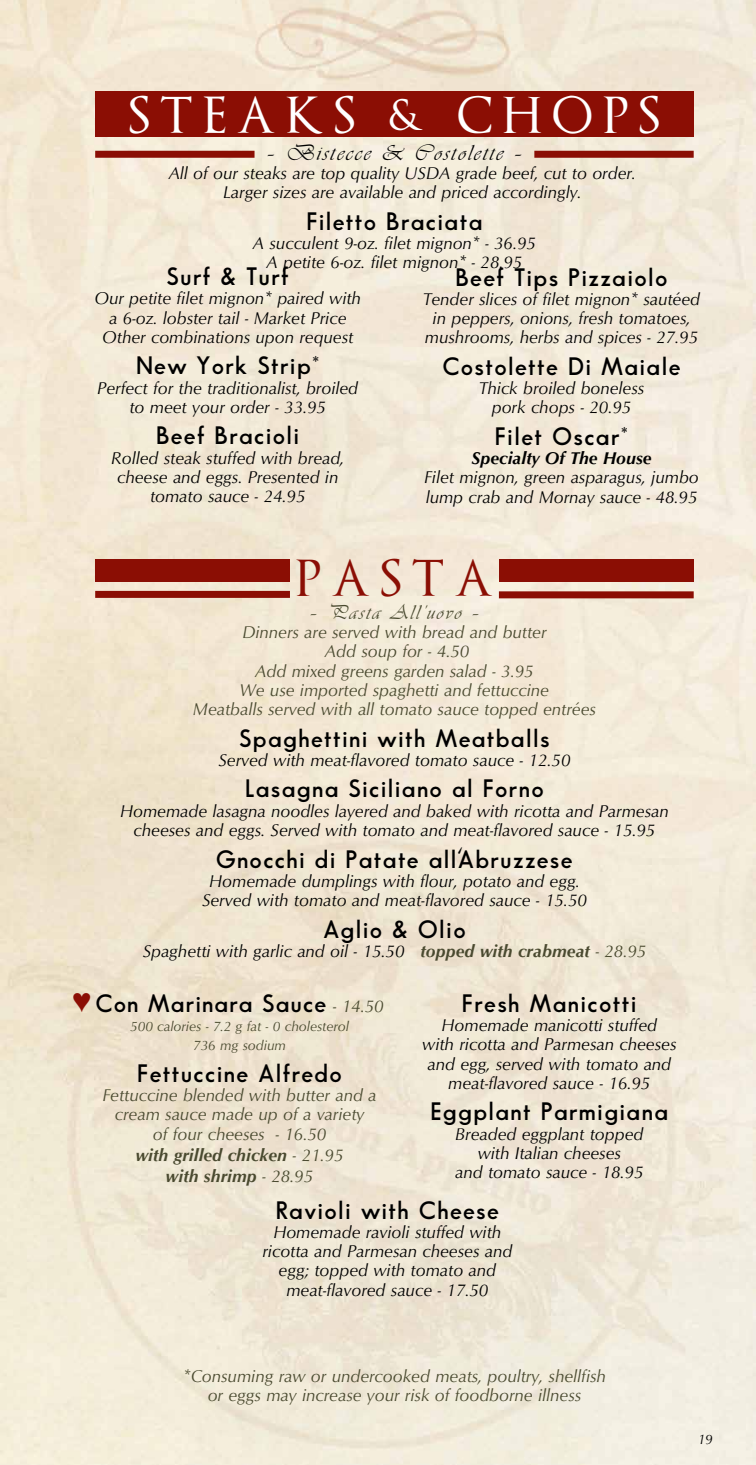
<style>
.page{position:relative;width:756px;height:1465px;background:#fff}
.page>*{position:absolute;margin:0;border:0;box-sizing:border-box;transform-origin:0 0}
.t1{font:49px "Optimus Princeps";letter-spacing:.21em;color:#fff}
.t2{font:49px "Optimus Princeps";letter-spacing:.21em;color:#8b0e04}
.t3{font:700 31.5px "Arial";color:#8b0e04}
.t4{font:600 24.5px "Bougan S Si";letter-spacing:.05em;color:#000}
.t5{font:24.5px "Optimum Roman DTC";color:#000}
.t6{font:22.75px "Vivante DTC";letter-spacing:.1em;color:#000}
.t7{font:21px "Vivante DTC";letter-spacing:.1em;color:#4a4a30}
.t8{font:17.5px/19.2px "Optimum Roman Italic DTC";color:#000;text-align:center}
.t9{font:17.5px/19.2px "Optimum Roman Italic DTC";color:#4a4a30;text-align:center}
.t10{font:17.5px/21px "Optimum Bold Italic DTC";color:#4a4a30;text-align:center}
.t11{font:17.5px "Optimum Bold Italic DTC";color:#000}
.t12{font:14px/19.2px "Optimum Roman Italic DTC";color:#4a4a30;text-align:center}
.t13{font:14px "Optimum Roman Italic DTC";color:#000}
.s1{font-family:"Optimum Bold Italic DTC";color:#4a4a30}
.s2{color:#4a4a30}
.s3{font-family:"Optimum Roman Italic DTC";font-weight:400;font-size:17.5px;color:#4a4a30}
.s4{font-family:"Optimum Roman Italic DTC"}
</style>
<div class="page">
<img style="left:0;top:0;width:756px;height:1465px">
<div style="left:95px;top:91px;width:599px;height:46px;background:#8b0e04"></div>
<div style="left:534px;top:151px;width:160px;height:7px;background:#8b0e04"></div>
<div style="left:95px;top:151px;width:160px;height:7px;background:#8b0e04"></div>
<div style="left:500px;top:559px;width:194px;height:23px;background:#8b0e04"></div>
<div style="left:499px;top:591px;width:195px;height:7px;background:#8b0e04"></div>
<div style="left:96px;top:559px;width:194px;height:22px;background:#8b0e04"></div>
<div style="left:95px;top:591px;width:195px;height:7px;background:#8b0e04"></div>
<h1 class="t1" style="left:129px;top:91px;width:533px">STEAKS &amp; CHOPS</h1>
<h3 class="t6" style="left:267px;top:139px;width:256px">– Bistecce &amp; Costolette –</h3>
<p class="t8" style="left:169px;top:163px;width:469px">All of our steaks are top quality USDA grade beef, cut to order.<br>Larger sizes are available and priced accordingly.</p>
<h3 class="t4" style="left:306px;top:207px;width:178px">Filetto Braciata</h3>
<p class="t8" style="left:253px;top:233px;width:285px">A succulent 9-oz. filet mignon* - 36.95<br>A petite 6-oz. filet mignon* - 28.95</p>
<h3 class="t4" style="left:167px;top:263px;width:124px">Surf &amp; Turf</h3>
<p class="t8" style="left:94px;top:289px;width:268px">Our petite filet mignon* paired with a 6-oz. lobster tail - Market Price<br>Other combinations upon request</p>
<h3 class="t4" style="left:136px;top:352px;width:185px">New York Strip*</h3>
<p class="t8" style="left:97px;top:378px;width:262px">Perfect for the traditionalist, broiled to meet your order - 33.95</p>
<h3 class="t4" style="left:156px;top:422px;width:145px">Beef Bracioli</h3>
<p class="t8" style="left:111px;top:448px;width:235px">Rolled steak stuffed with bread, cheese and eggs. Presented in tomato sauce - 24.95</p>
<h3 class="t4" style="left:456px;top:263px;width:214px">Beef Tips Pizzaiolo</h3>
<p class="t8" style="left:423px;top:289px;width:279px">Tender slices of filet mignon* sautéed in peppers, onions, fresh tomatoes, mushrooms, herbs and spices - 27.95</p>
<h3 class="t4" style="left:443px;top:352px;width:240px">Costolette Di Maiale</h3>
<p class="t8" style="left:479px;top:378px;width:167px">Thick broiled boneless pork chops - 20.95</p>
<h3 class="t4" style="left:495px;top:422px;width:135px">Filet Oscar*</h3>
<p class="t11" style="left:471px;top:448px;width:182px">Specialty Of The House</p>
<p class="t8" style="left:424px;top:468px;width:276px;text-align:left">Filet mignon, green asparagus, jumbo lump crab and Mornay sauce - 48.95</p>
<h1 class="t2" style="left:296px;top:554px;width:199px">PASTA</h1>
<p class="t7" style="left:310px;top:600px;width:170px">– Pasta All’uovo –</p>
<p class="t9" style="left:193px;top:623px;width:404px">Dinners are served with bread and butter<br>Add soup for - 4.50<br>Add mixed greens garden salad - 3.95<br>We use imported spaghetti and fettuccine<br>Meatballs served with all tomato sauce topped entrées</p>
<h3 class="t4" style="left:239px;top:724px;width:312px">Spaghettini with Meatballs</h3>
<p class="t8" style="left:218px;top:750px;width:354px">Served with meat-flavored tomato sauce - 12.50</p>
<h3 class="t4" style="left:245px;top:775px;width:300px">Lasagna Siciliano al Forno</h3>
<p class="t8" style="left:120px;top:801px;width:550px">Homemade lasagna noodles layered and baked with ricotta and Parmesan cheeses and eggs. Served with tomato and meat-flavored sauce - 15.95</p>
<h3 class="t4" style="left:216px;top:845px;width:358px">Gnocchi di Patate allAbruzzese</h3>
<p class="t8" style="left:202px;top:871px;width:386px">Homemade dumplings with flour, potato and egg.<br>Served with tomato and meat-flavored sauce - 15.50</p>
<h3 class="t4" style="left:323px;top:915px;width:144px">Aglio &amp; Olio</h3>
<p class="t8" style="left:143px;top:941px;width:505px">Spaghetti with garlic and oil - 15.50 <span class="s1">topped with crabmeat</span> <span class="s2">- 28.95</span></p>
<h3 class="t4" style="left:96px;top:989px;width:290px">Con Marinara Sauce <span class="s3">- 14.50</span></h3>
<p class="t12" style="left:130px;top:1017px;width:220px">500 calories - 7.2 g fat - 0 cholesterol<br>736 mg sodium</p>
<h3 class="t4" style="left:137px;top:1059px;width:206px">Fettuccine Alfredo</h3>
<p class="t9" style="left:103px;top:1085px;width:275px">Fettuccine blended with butter and a cream sauce made up of a variety<br>of four cheeses - 16.50</p>
<p class="t10" style="left:136px;top:1144px;width:209px">with grilled chicken <span class="s4">- 21.95 </span>with shrimp <span class="s4">- 28.95</span></p>
<h3 class="t5" style="left:457px;top:841px;width:8px">‘</h3>
<h2 class="t3" style="left:72px;top:980px;width:20px">♥</h2>
<h3 class="t4" style="left:462px;top:989px;width:176px">Fresh Manicotti</h3>
<p class="t8" style="left:422px;top:1015px;width:256px">Homemade manicotti stuffed<br>with ricotta and Parmesan cheeses and egg, served with tomato and meat-flavored sauce - 16.95</p>
<h3 class="t4" style="left:430px;top:1098px;width:239px">Eggplant Parmigiana</h3>
<p class="t8" style="left:455px;top:1124px;width:190px">Breaded eggplant topped with Italian cheeses<br>and tomato sauce - 18.95</p>
<h3 class="t4" style="left:276px;top:1196px;width:225px">Ravioli with Cheese</h3>
<p class="t8" style="left:262px;top:1222px;width:251px">Homemade ravioli stuffed with ricotta and Parmesan cheeses and egg; topped with tomato and meat-flavored sauce - 17.50</p>
<p class="t9" style="left:183px;top:1366px;width:425px">*Consuming raw or undercooked meats, poultry, shellfish or eggs may increase your risk of foodborne illness</p>
<p class="t13" style="left:698px;top:1431px;width:17px">19</p>
</div>
